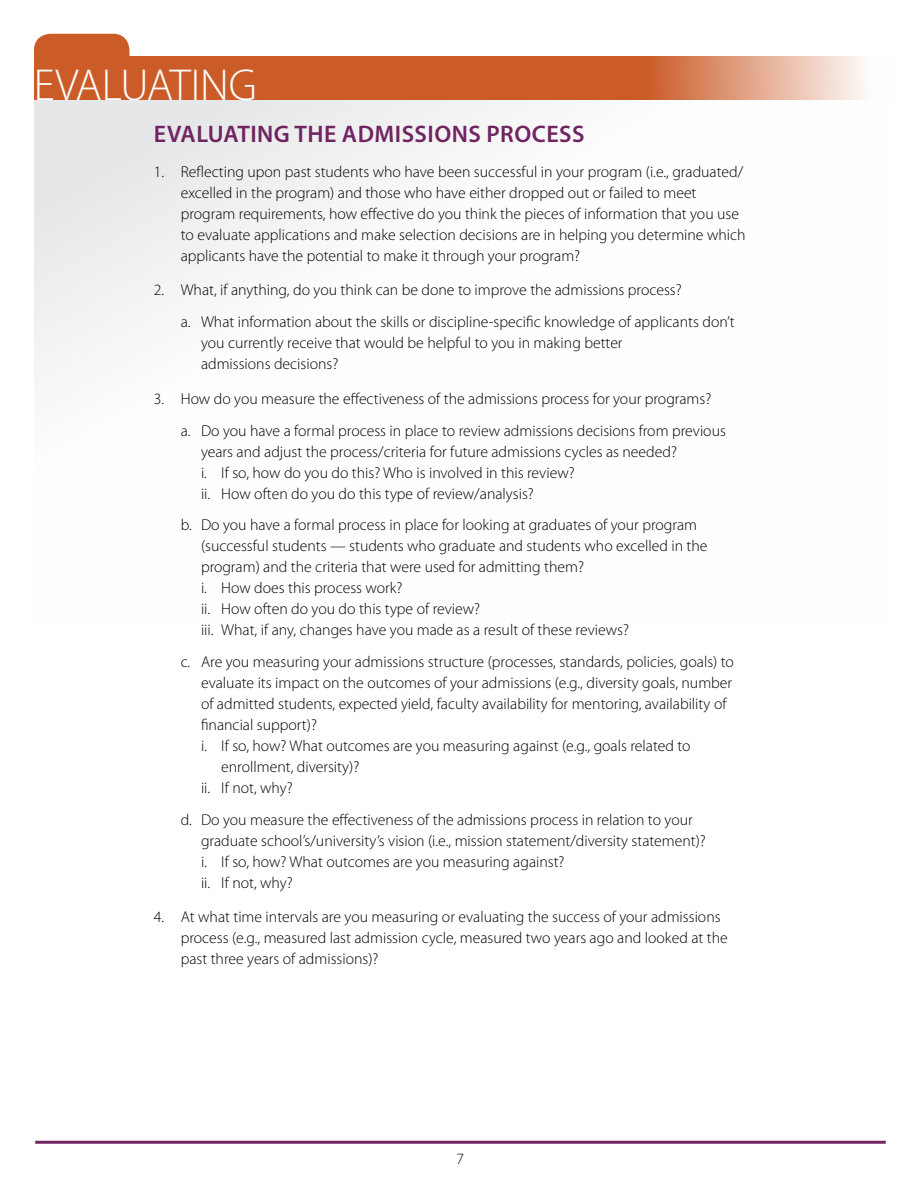
<style>
.page{position:relative;width:918px;height:1188px;background:#fff}
.page>*{position:absolute;margin:0;border:0;box-sizing:border-box;transform-origin:0 0}
.H2{font:300 45px "Myriad Pro";color:#fff}
.H3{font:600 24px "Myriad Pro";letter-spacing:.02em;color:#702461}
.t1{font:300 15.75px/21px "Myriad Pro";color:#000}
</style>
<div class="page">
<hr style="left:35px;top:1141px;width:851px;height:3px;background:#702461">
<svg style="left:34px;top:99px;width:832px;height:275px"></svg>
<svg style="left:34px;top:56px;width:831px;height:43px;background:#d17144"></svg>
<div style="left:34px;top:34px;width:96px;height:38px;background:#cb5c28;border-radius:16px"></div>
<h2 class="H2" style="left:34px;top:60px;width:225px">EVALUATING</h2>
<h3 class="H3" style="left:154px;top:121px;width:432px">EVALUATING THE ADMISSIONS PROCESS</h3>
<p class="t1" style="left:181px;top:161px;width:566px;text-indent:-27px">1. Reflecting upon past students who have been successful in your program (i.e., graduated/ excelled in the program) and those who have either dropped out or failed to meet program requirements, how effective do you think the pieces of information that you use to evaluate applications and make selection decisions are in helping you determine which applicants have the potential to make it through your program?</p>
<p class="t1" style="left:154px;top:280px;width:530px">2. What, if anything, do you think can be done to improve the admissions process?</p>
<p class="t1" style="left:201px;top:312px;width:535px;text-indent:-20px">a. What information about the skills or discipline-specific knowledge of applicants don’t you currently receive that would be helpful to you in making better<br>admissions decisions?</p>
<p class="t1" style="left:154px;top:388px;width:559px">3. How do you measure the effectiveness of the admissions process for your programs?</p>
<p class="t1" style="left:201px;top:420px;width:526px;text-indent:-20px">a. Do you have a formal process in place to review admissions decisions from previous years and adjust the process/criteria for future admissions cycles as needed?</p>
<p class="t1" style="left:201px;top:462px;width:375px">i. If so, how do you do this? Who is involved in this review?</p>
<p class="t1" style="left:201px;top:483px;width:334px">ii. How often do you do this type of review/analysis?</p>
<p class="t1" style="left:201px;top:515px;width:508px;text-indent:-20px">b. Do you have a formal process in place for looking at graduates of your program (successful students — students who graduate and students who excelled in the program) and the criteria that were used for admitting them?</p>
<p class="t1" style="left:201px;top:578px;width:203px">i. How does this process work?</p>
<p class="t1" style="left:201px;top:599px;width:281px">ii. How often do you do this type of review?</p>
<p class="t1" style="left:201px;top:620px;width:430px">iii. What, if any, changes have you made as a result of these reviews?</p>
<p class="t1" style="left:201px;top:652px;width:534px;text-indent:-20px">c. Are you measuring your admissions structure (processes, standards, policies, goals) to evaluate its impact on the outcomes of your admissions (e.g., diversity goals, number of admitted students, expected yield, faculty availability for mentoring, availability of financial support)?</p>
<p class="t1" style="left:221px;top:736px;width:471px;text-indent:-20px">i. If so, how? What outcomes are you measuring against (e.g., goals related to enrollment, diversity)?</p>
<p class="t1" style="left:201px;top:778px;width:93px">ii. If not, why?</p>
<p class="t1" style="left:201px;top:809px;width:506px;text-indent:-20px">d. Do you measure the effectiveness of the admissions process in relation to your graduate school’s/university’s vision (i.e., mission statement/diversity statement)?</p>
<p class="t1" style="left:201px;top:851px;width:365px">i. If so, how? What outcomes are you measuring against?</p>
<p class="t1" style="left:201px;top:872px;width:93px">ii. If not, why?</p>
<p class="t1" style="left:181px;top:907px;width:549px;text-indent:-27px">4. At what time intervals are you measuring or evaluating the success of your admissions process (e.g., measured last admission cycle, measured two years ago and looked at the past three years of admissions)?</p>
<p class="t1" style="left:457px;top:1148px;width:9px">7</p>
</div>
